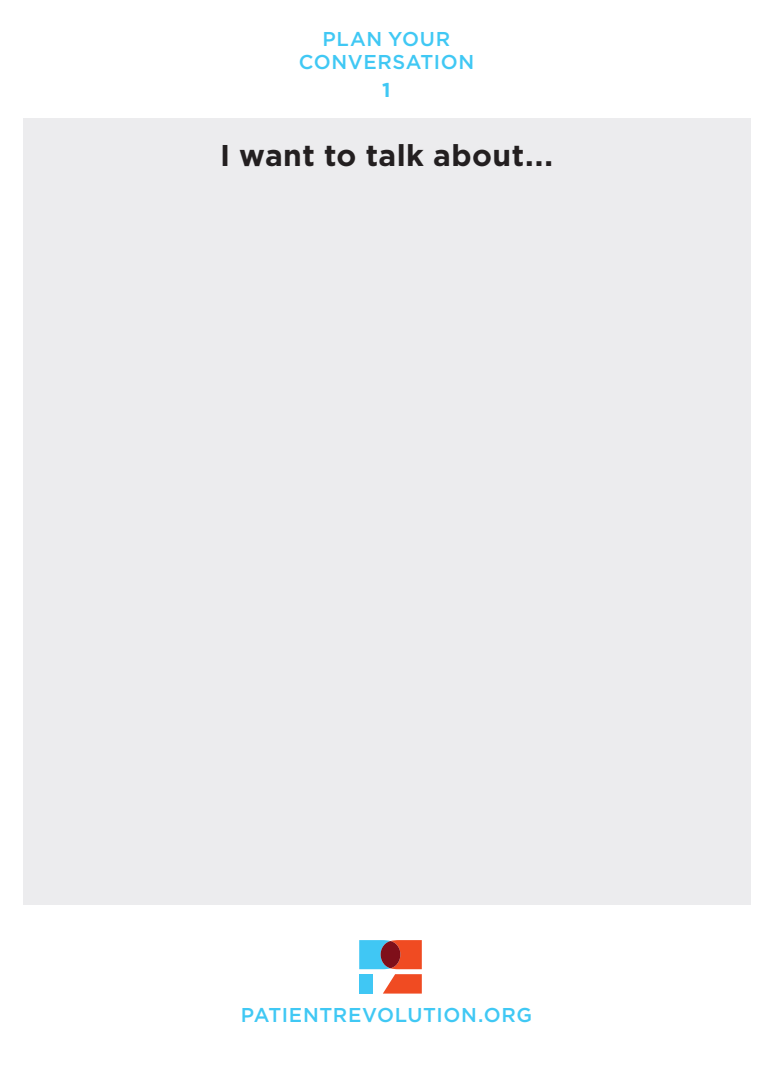
<style>
.page{position:relative;width:773px;height:1078px;background:#fff}
.page>*{position:absolute;margin:0;border:0;box-sizing:border-box;transform-origin:0 0}
.big_head{font:700 30px "Gotham";letter-spacing:.015em;color:#231f20}
.big_head-2{font:500 20px "Gotham";letter-spacing:.03em;color:#40c8f4}
.big_head-3{font:700 20px "Gotham";color:#40c8f4}
</style>
<div class="page">
<div style="left:23px;top:118px;width:727px;height:786px;background:#ececee"></div>
<svg style="left:359px;top:940px;width:63px;height:53px"></svg>
<div style="left:359px;top:973px;width:14px;height:20px;background:#40c7f4"></div>
<p class="big_head-2" style="left:322px;top:26px;width:129px">PLAN YOUR</p>
<p class="big_head-2" style="left:298px;top:49px;width:177px">CONVERSATION</p>
<p class="big_head-3" style="left:382px;top:76px;width:10px">1</p>
<p class="big_head" style="left:220px;top:135px;width:334px">I want to talk about...</p>
<p class="big_head-2" style="left:241px;top:1001px;width:292px">PATIENTREVOLUTION.ORG</p>
</div>
